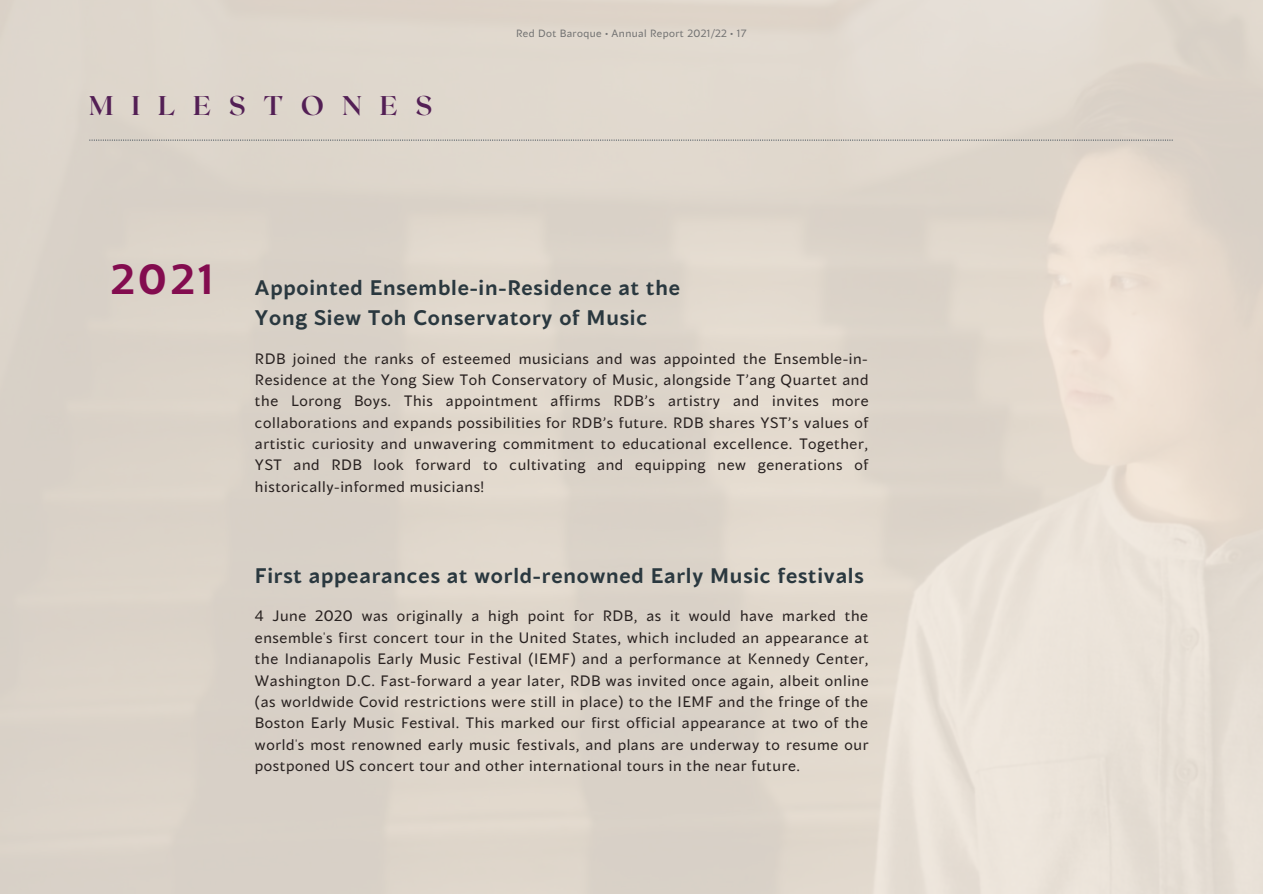
<style>
.page{position:relative;width:1263px;height:894px;background:#fff}
.page>*{position:absolute;margin:0;border:0;box-sizing:border-box;transform-origin:0 0}
.t1{font:700 27px "Roxborough CF";letter-spacing:.665em;color:#531f55}
.t2{font:700 21px/30.3px "Blacker Sans Pro";letter-spacing:.04em;color:#2a383f}
.t3{font:15px/21.3px "Blacker Sans Pro";letter-spacing:.04em;color:#282120;text-align:justify}
.t4{font:10.5px "Blacker Sans Pro";letter-spacing:.04em;color:#737373}
.s1{font-size:42px;color:#830c4f}
</style>
<div class="page">
<svg style="left:89px;top:139px;width:1084px;height:2px;background:#b9b6b0"></svg>
<h1 class="t1" style="left:89px;top:88px;width:345px">MILESTONES</h1>
<p class="t4" style="left:516px;top:27px;width:232px">Red Dot Baroque • Annual Report 2021/22 • 17</p>
<h2 class="t2" style="left:255px;top:272px;width:426px;text-indent:-144px"><span class="s1">2021</span> Appointed Ensemble-in-Residence at the<br>Yong Siew Toh Conservatory of Music</h2>
<p class="t3" style="left:255px;top:347px;width:615px">RDB joined the ranks of esteemed musicians and was appointed the Ensemble-in-Residence at the Yong Siew Toh Conservatory of Music, alongside T’ang Quartet and the Lorong Boys. This appointment affirms RDB’s artistry and invites more collaborations and expands possibilities for RDB’s future. RDB shares YST’s values of artistic curiosity and unwavering commitment to educational excellence. Together, YST and RDB look forward to cultivating and equipping new generations of historically-informed musicians!</p>
<h2 class="t2" style="left:255px;top:560px;width:610px">First appearances at world-renowned Early Music festivals</h2>
<p class="t3" style="left:255px;top:605px;width:615px">4 June 2020 was originally a high point for RDB, as it would have marked the ensemble's first concert tour in the United States, which included an appearance at the Indianapolis Early Music Festival (IEMF) and a performance at Kennedy Center, Washington D.C. Fast-forward a year later, RDB was invited once again, albeit online (as worldwide Covid restrictions were still in place) to the IEMF and the fringe of the Boston Early Music Festival. This marked our first official appearance at two of the world's most renowned early music festivals, and plans are underway to resume our postponed US concert tour and other international tours in the near future.</p>
</div>
